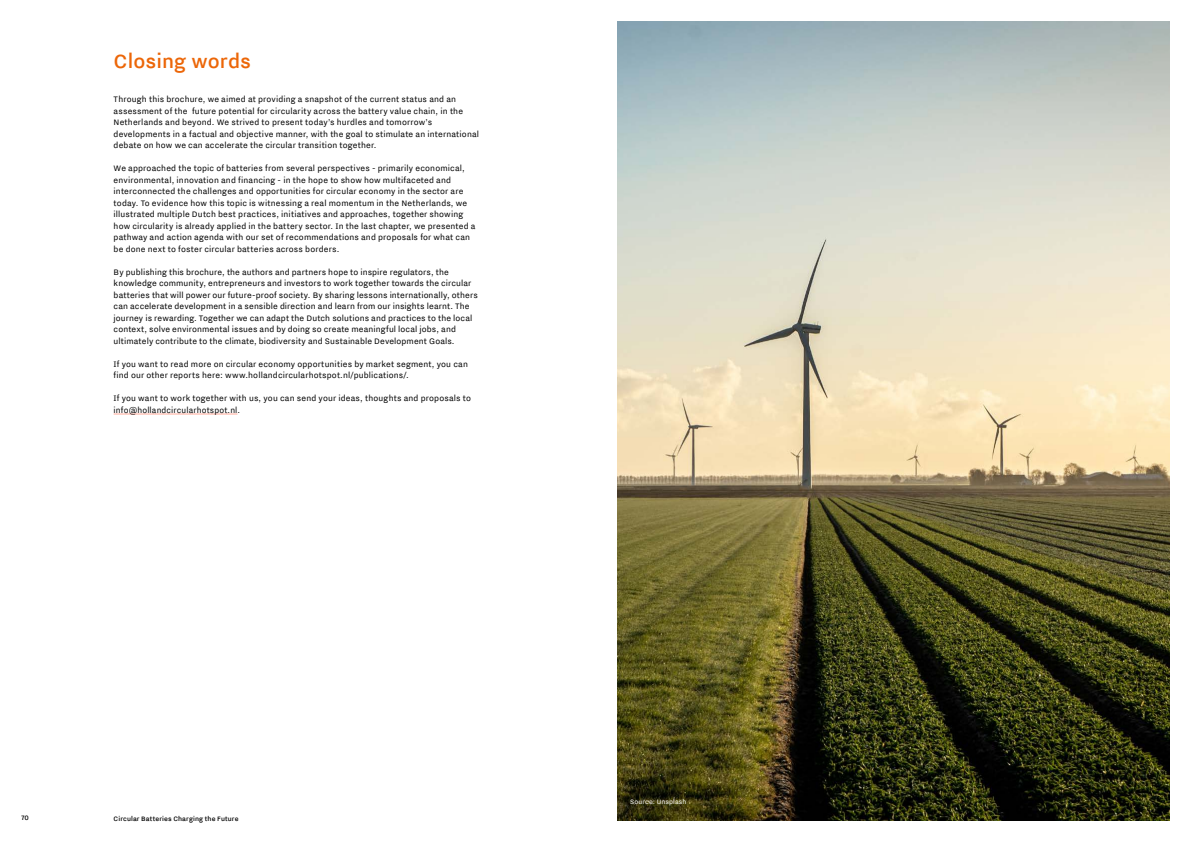
<style>
.page{position:relative;width:1191px;height:842px;background:#fff}
.page>*{position:absolute;margin:0;border:0;box-sizing:border-box;transform-origin:0 0}
.t1{font:500 24px "NL Nitti Grotesk";letter-spacing:.005em;color:#ec6608}
.t2{font:10px/11.5px "NL Nitti Grotesk";letter-spacing:.015em;color:#000}
.t3{font:500 8px "NL Nitti Grotesk";letter-spacing:.015em;color:#000}
.t4{font:8px "NL Nitti Grotesk";letter-spacing:.015em;color:#fff}
</style>
<div class="page">
<img style="left:617px;top:22px;width:552px;height:799px">
<hr style="left:114px;top:414px;width:123px;height:1px;background:#ffab99">
<h1 class="t1" style="left:114px;top:47px;width:139px">Closing words</h1>
<p class="t2" style="left:114px;top:93px;width:367px">Through this brochure, we aimed at providing a snapshot of the current status and an assessment of the future potential for circularity across the battery value chain, in the Netherlands and beyond. We strived to present today’s hurdles and tomorrow’s developments in a factual and objective manner, with the goal to stimulate an international debate on how we can accelerate the circular transition together.</p>
<p class="t2" style="left:114px;top:162px;width:363px">We approached the topic of batteries from several perspectives - primarily economical, environmental, innovation and financing - in the hope to show how multifaceted and interconnected the challenges and opportunities for circular economy in the sector are today. To evidence how this topic is witnessing a real momentum in the Netherlands, we illustrated multiple Dutch best practices, initiatives and approaches, together showing how circularity is already applied in the battery sector. In the last chapter, we presented a pathway and action agenda with our set of recommendations and proposals for what can be done next to foster circular batteries across borders.</p>
<p class="t2" style="left:114px;top:266px;width:366px">By publishing this brochure, the authors and partners hope to inspire regulators, the knowledge community, entrepreneurs and investors to work together towards the circular batteries that will power our future-proof society. By sharing lessons internationally, others can accelerate development in a sensible direction and learn from our insights learnt. The journey is rewarding. Together we can adapt the Dutch solutions and practices to the local context, solve environmental issues and by doing so create meaningful local jobs, and ultimately contribute to the climate, biodiversity and Sustainable Development Goals.</p>
<p class="t2" style="left:114px;top:358px;width:356px">If you want to read more on circular economy opportunities by market segment, you can find our other reports here: www.hollandcircularhotspot.nl/publications/.</p>
<p class="t2" style="left:114px;top:392px;width:359px">If you want to work together with us, you can send your ideas, thoughts and proposals to info@hollandcircularhotspot.nl.</p>
<p class="t3" style="left:22px;top:813px;width:9px">70</p>
<p class="t3" style="left:114px;top:814px;width:126px">Circular Batteries Charging the Future</p>
<p class="t4" style="left:630px;top:797px;width:58px">Source: Unsplash</p>
</div>
